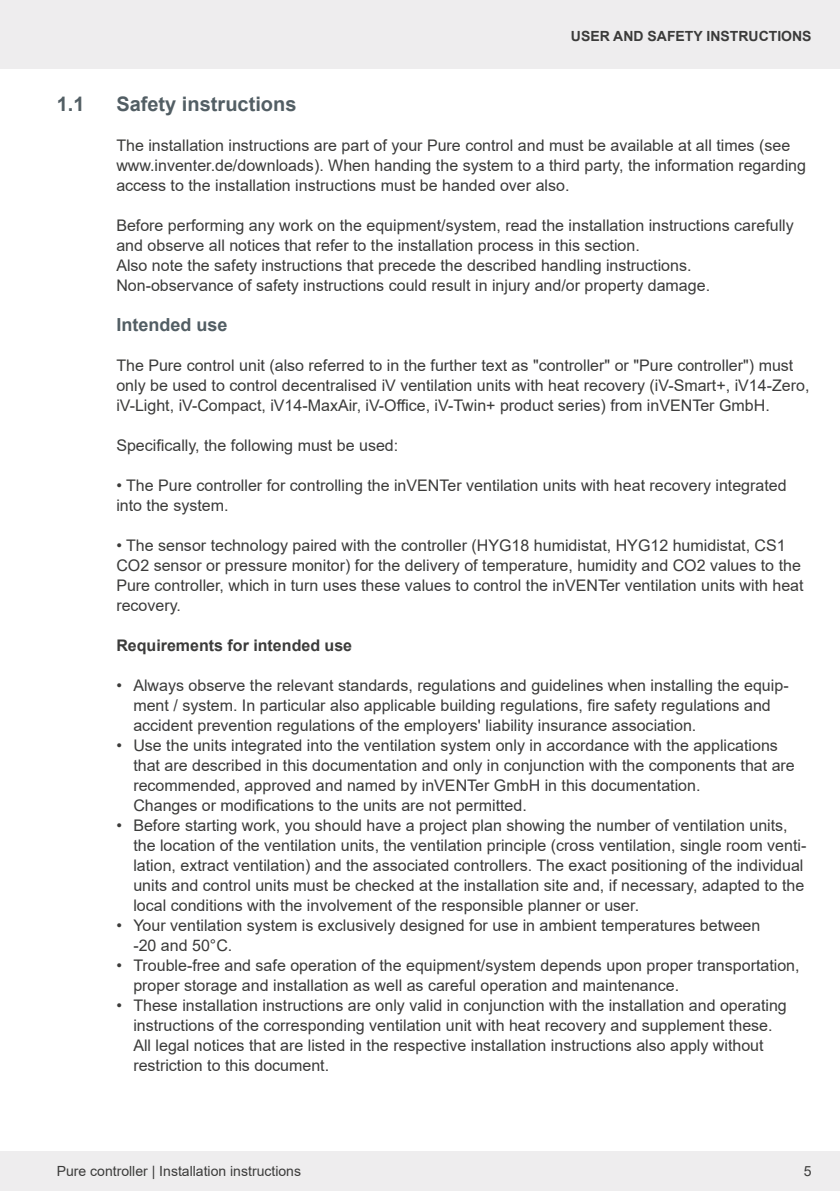
<style>
.page{position:relative;width:840px;height:1191px;background:#fff}
.page>*{position:absolute;margin:0;border:0;box-sizing:border-box;transform-origin:0 0}
.t1{font:700 20px "Arial";color:#525e64}
.t2{font:700 18px "Arial";color:#525e64}
.t3{font:16px/20px "Arial";color:#3b3b3a}
.t4{font:700 16px "Arial";color:#3b3b3a}
.t5{font:14px "Arial";color:#3b3b3a}
.t6{font:700 14px "Arial";color:#3b3b3a}
.t7{font:700 14px "Arial";color:#000}
</style>
<div class="page">
<div style="left:0;top:0;width:839px;height:68px;background:#eeedee"></div>
<div style="left:0;top:1151px;width:839px;height:40px;background:#eeedee"></div>
<p class="t6" style="left:570px;top:26px;width:242px">USER AND SAFETY INSTRUCTIONS</p>
<p class="t1" style="left:57px;top:90px;width:29px">1.1</p>
<p class="t1" style="left:116px;top:90px;width:182px">Safety instructions</p>
<p class="t3" style="left:116px;top:135px;width:690px">The installation instructions are part of your Pure control and must be available at all times (see www.inventer.de/downloads). When handing the system to a third party, the information regarding access to the installation instructions must be handed over also.</p>
<p class="t3" style="left:116px;top:215px;width:678px">Before performing any work on the equipment/system, read the installation instructions carefully and observe all notices that refer to the installation process in this section.<br>Also note the safety instructions that precede the described handling instructions.<br>Non-observance of safety instructions could result in injury and/or property damage.</p>
<p class="t2" style="left:116px;top:312px;width:113px">Intended use</p>
<p class="t3" style="left:116px;top:355px;width:694px">The Pure control unit (also referred to in the further text as "controller" or "Pure controller") must only be used to control decentralised iV ventilation units with heat recovery (iV-Smart+, iV14-Zero, iV-Light, iV-Compact, iV14-MaxAir, iV-Office, iV-Twin+ product series) from inVENTer GmbH.</p>
<p class="t3" style="left:116px;top:435px;width:283px">Specifically, the following must be used:</p>
<p class="t3" style="left:116px;top:475px;width:671px">• The Pure controller for controlling the inVENTer ventilation units with heat recovery integrated into the system.</p>
<p class="t3" style="left:116px;top:535px;width:688px">• The sensor technology paired with the controller (HYG18 humidistat, HYG12 humidistat, CS1<br>CO2 sensor or pressure monitor) for the delivery of temperature, humidity and CO2 values to the Pure controller, which in turn uses these values to control the inVENTer ventilation units with heat recovery.</p>
<p class="t4" style="left:116px;top:634px;width:237px">Requirements for intended use</p>
<p class="t3" style="left:133px;top:675px;width:656px;text-indent:-17px">• Always observe the relevant standards, regulations and guidelines when installing the equip&shy;ment / system. In particular also applicable building regulations, fire safety regulations and accident prevention regulations of the employers' liability insurance association.</p>
<p class="t3" style="left:133px;top:735px;width:662px;text-indent:-17px">• Use the units integrated into the ventilation system only in accordance with the applications that are described in this documentation and only in conjunction with the components that are recommended, approved and named by inVENTer GmbH in this documentation.<br>Changes or modifications to the units are not permitted.</p>
<p class="t3" style="left:133px;top:815px;width:674px;text-indent:-17px">• Before starting work, you should have a project plan showing the number of ventilation units, the location of the ventilation units, the ventilation principle (cross ventilation, single room venti&shy;lation, extract ventilation) and the associated controllers. The exact positioning of the individual units and control units must be checked at the installation site and, if necessary, adapted to the local conditions with the involvement of the responsible planner or user.</p>
<p class="t3" style="left:133px;top:915px;width:628px;text-indent:-17px">• Your ventilation system is exclusively designed for use in ambient temperatures between -20 and 50°C.</p>
<p class="t3" style="left:133px;top:955px;width:667px;text-indent:-17px">• Trouble-free and safe operation of the equipment/system depends upon proper transportation, proper storage and installation as well as careful operation and maintenance.</p>
<p class="t3" style="left:133px;top:995px;width:654px;text-indent:-17px">• These installation instructions are only valid in conjunction with the installation and operating instructions of the corresponding ventilation unit with heat recovery and supplement these.<br>All legal notices that are listed in the respective installation instructions also apply without restriction to this document.</p>
<p class="t7" style="left:803px;top:1159px;width:9px">5</p>
<p class="t5" style="left:57px;top:1161px;width:246px">Pure controller | Installation instructions</p>
<p class="t5" style="left:803px;top:1161px;width:9px">5</p>
</div>
